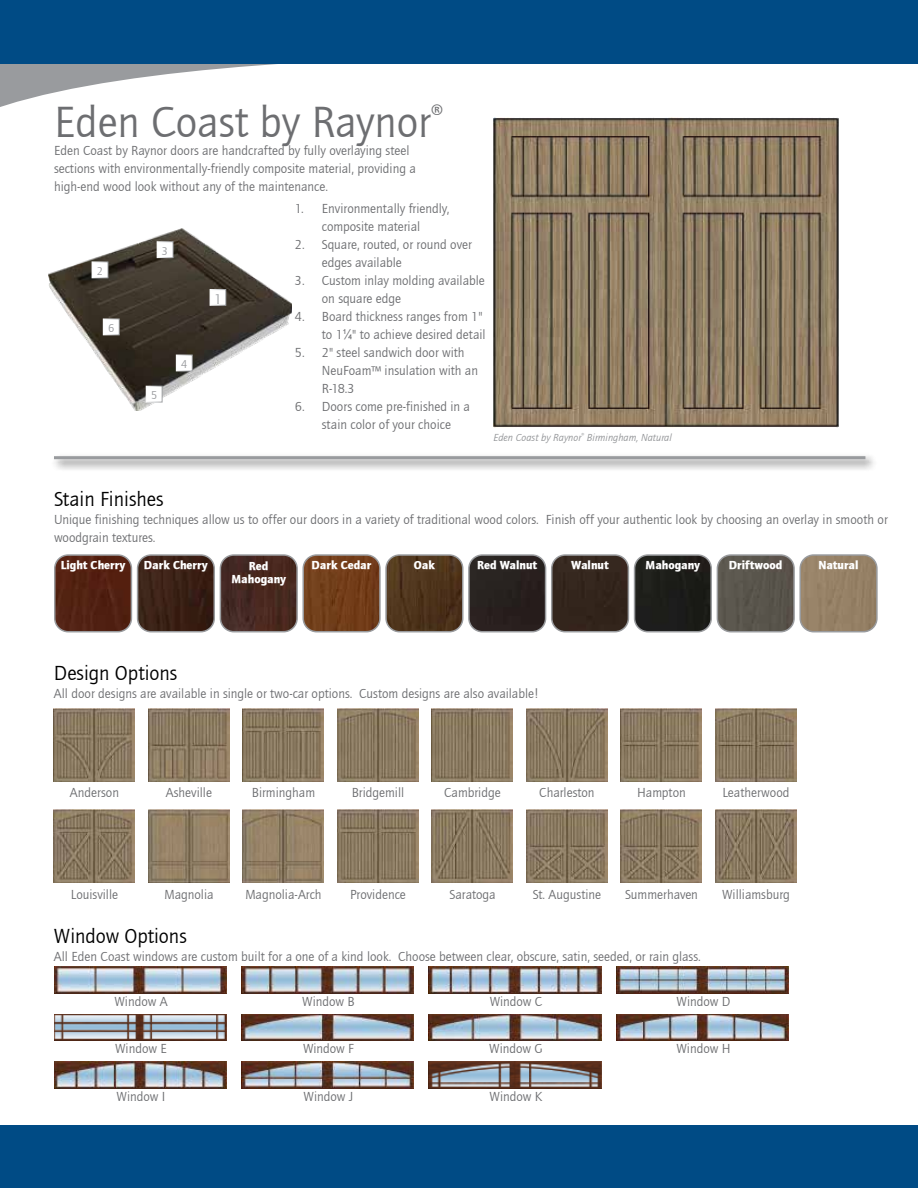
<style>
.page{position:relative;width:918px;height:1188px;background:#fff}
.page>*{position:absolute;margin:0;border:0;box-sizing:border-box;transform-origin:0 0}
.t1{font:45px "Quay Sans ITCTT Book";color:#6d6e71}
.t2{font:21px "Quay Sans ITCTT Book";color:#000}
.t3{font:14.7px "Quay Sans ITCTT Book";color:#999b9e}
.t4{font:13.5px/18px "Quay Sans ITCTT Book";color:#6d6e71}
.t5{font:12px/13.5px "Quay Sans ITCTT Black";color:#fff;text-align:center}
.t6{font:11.7px "Quay Sans ITCTT Book";color:#999b9e}
.t7{font:italic 10.5px "Quay Sans ITCTT Book";color:#939598}
.s1{font-family:"Arial Narrow"}
</style>
<div class="page">
<div style="left:0;top:1125px;width:918px;height:63px;background:#004b85"></div>
<img style="left:48px;top:229px;width:244px;height:181px">
<img style="left:56px;top:557px;width:75px;height:75px">
<div style="left:54px;top:554px;width:78px;height:78px;border:2px solid #999b9e;border-radius:14px"></div>
<img style="left:138px;top:557px;width:75px;height:75px">
<div style="left:137px;top:554px;width:78px;height:78px;border:2px solid #999b9e;border-radius:14px"></div>
<img style="left:220px;top:557px;width:76px;height:75px">
<div style="left:220px;top:554px;width:78px;height:78px;border:2px solid #999b9e;border-radius:14px"></div>
<img style="left:305px;top:557px;width:73px;height:75px">
<div style="left:302px;top:554px;width:79px;height:78px;border:2px solid #999b9e;border-radius:14px"></div>
<img style="left:388px;top:557px;width:73px;height:75px">
<div style="left:385px;top:554px;width:79px;height:78px;border:2px solid #999b9e;border-radius:14px"></div>
<div style="left:470px;top:557px;width:76px;height:75px;background:#292120"></div>
<div style="left:468px;top:554px;width:78px;height:78px;border:2px solid #999b9e;border-radius:14px"></div>
<div style="left:553px;top:557px;width:75px;height:75px;background:#33251c"></div>
<div style="left:551px;top:554px;width:78px;height:78px;border:2px solid #999b9e;border-radius:14px"></div>
<div style="left:635px;top:557px;width:75px;height:75px;background:#1d1d19"></div>
<div style="left:634px;top:554px;width:78px;height:78px;border:2px solid #999b9e;border-radius:14px"></div>
<div style="left:717px;top:557px;width:76px;height:75px;background:#59554c"></div>
<div style="left:717px;top:554px;width:78px;height:78px;border:2px solid #999b9e;border-radius:14px"></div>
<div style="left:802px;top:557px;width:73px;height:75px;background:#968166"></div>
<div style="left:799px;top:554px;width:79px;height:78px;border:2px solid #999b9e;border-radius:14px"></div>
<img style="left:54px;top:709px;width:81px;height:72px">
<img style="left:148px;top:709px;width:81px;height:72px">
<img style="left:243px;top:709px;width:81px;height:72px">
<img style="left:337px;top:709px;width:81px;height:72px">
<img style="left:432px;top:709px;width:81px;height:72px">
<img style="left:526px;top:709px;width:81px;height:72px">
<img style="left:621px;top:709px;width:81px;height:72px">
<img style="left:715px;top:709px;width:81px;height:72px">
<img style="left:54px;top:810px;width:81px;height:73px">
<img style="left:148px;top:810px;width:81px;height:73px">
<img style="left:243px;top:810px;width:81px;height:73px">
<img style="left:337px;top:810px;width:81px;height:73px">
<img style="left:432px;top:810px;width:81px;height:73px">
<img style="left:526px;top:810px;width:81px;height:73px">
<img style="left:621px;top:810px;width:81px;height:73px">
<img style="left:715px;top:810px;width:81px;height:73px">
<img style="left:54px;top:967px;width:172px;height:26px">
<img style="left:241px;top:967px;width:173px;height:26px">
<img style="left:429px;top:967px;width:172px;height:26px">
<img style="left:616px;top:967px;width:173px;height:26px">
<img style="left:54px;top:1014px;width:172px;height:27px">
<img style="left:241px;top:1014px;width:173px;height:27px">
<img style="left:429px;top:1014px;width:172px;height:27px">
<img style="left:616px;top:1014px;width:173px;height:27px">
<img style="left:54px;top:1062px;width:172px;height:26px">
<img style="left:241px;top:1062px;width:173px;height:26px">
<img style="left:429px;top:1062px;width:172px;height:26px">
<div style="left:51px;top:453px;width:827px;height:19px;background:#000;opacity:.75"></div>
<hr style="left:54px;top:456px;width:811px;height:3px;background:#999b9e">
<svg style="left:0;top:64px;width:277px;height:43px"></svg>
<div style="left:0;top:0;width:918px;height:64px;background:#004b85"></div>
<img style="left:493px;top:117px;width:346px;height:310px">
<div style="left:146px;top:386px;width:16px;height:16px;background:#fff"></div>
<div style="left:146px;top:386px;width:17px;height:17px;border:1px solid #fff"></div>
<div style="left:176px;top:355px;width:16px;height:16px;background:#fff"></div>
<div style="left:176px;top:355px;width:17px;height:16px;border:1px solid #fff"></div>
<div style="left:103px;top:319px;width:16px;height:16px;background:#fff"></div>
<div style="left:103px;top:319px;width:17px;height:16px;border:1px solid #fff"></div>
<div style="left:92px;top:262px;width:16px;height:16px;background:#fff"></div>
<div style="left:92px;top:262px;width:16px;height:16px;border:1px solid #fff"></div>
<div style="left:157px;top:242px;width:16px;height:16px;background:#fff"></div>
<div style="left:157px;top:241px;width:16px;height:17px;border:1px solid #fff"></div>
<div style="left:210px;top:290px;width:16px;height:15px;background:#fff"></div>
<div style="left:210px;top:289px;width:16px;height:17px;border:1px solid #fff"></div>
<h1 class="t1" style="left:54px;top:97px;width:391px">Eden Coast by Raynor<sup>®</sup></h1>
<p class="t4" style="left:54px;top:141px;width:363px">Eden Coast by Raynor doors are handcrafted by fully overlaying steel sections with environmentally-friendly composite material, providing a high-end wood look without any of the maintenance.</p>
<p class="t6" style="left:97px;top:265px;width:8px">2</p>
<p class="t6" style="left:108px;top:322px;width:8px">6</p>
<p class="t6" style="left:162px;top:245px;width:8px">3</p>
<p class="t6" style="left:151px;top:389px;width:8px">5</p>
<p class="t6" style="left:181px;top:358px;width:8px">4</p>
<p class="t3" style="left:214px;top:291px;width:9px">1</p>
<p class="t4" style="left:295px;top:200px;width:156px;text-align:center">1. Environmentally friendly, composite material</p>
<p class="t4" style="left:322px;top:236px;width:151px;text-indent:-27px">2. Square, routed, or round over edges available</p>
<p class="t4" style="left:322px;top:272px;width:165px;text-indent:-27px">3. Custom inlay molding available on square edge</p>
<p class="t4" style="left:295px;top:308px;width:192px;text-align:right">4. Board thickness ranges from 1" to 1<span class="s1">¼</span>" to achieve desired detail</p>
<p class="t4" style="left:322px;top:344px;width:158px;text-indent:-27px">5. 2" steel sandwich door with<br>NeuFoam™ insulation with an<br>R-18.3</p>
<p class="t4" style="left:295px;top:398px;width:177px;text-align:center">6. Doors come pre-finished in a stain color of your choice</p>
<p class="t7" style="left:493px;top:432px;width:180px">Eden Coast by Raynor<sup>®</sup> Birmingham, Natural</p>
<h2 class="t2" style="left:54px;top:488px;width:111px">Stain Finishes</h2>
<p class="t4" style="left:54px;top:511px;width:835px">Unique finishing techniques allow us to offer our doors in a variety of traditional wood colors. Finish off your authentic look by choosing an overlay in smooth or woodgrain textures.</p>
<p class="t5" style="left:61px;top:558px;width:66px">Light Cherry</p>
<p class="t5" style="left:144px;top:558px;width:65px">Dark Cherry</p>
<p class="t5" style="left:231px;top:559px;width:56px">Red<br>Mahogany</p>
<p class="t5" style="left:312px;top:558px;width:61px">Dark Cedar</p>
<p class="t5" style="left:414px;top:558px;width:23px">Oak</p>
<p class="t5" style="left:477px;top:558px;width:62px">Red Walnut</p>
<p class="t5" style="left:571px;top:558px;width:39px">Walnut</p>
<p class="t5" style="left:646px;top:558px;width:56px">Mahogany</p>
<p class="t5" style="left:729px;top:558px;width:55px">Driftwood</p>
<p class="t5" style="left:818px;top:558px;width:42px">Natural</p>
<h2 class="t2" style="left:54px;top:662px;width:125px">Design Options</h2>
<p class="t4" style="left:54px;top:685px;width:486px">All door designs are available in single or two-car options. Custom designs are also available!</p>
<p class="t4" style="left:70px;top:784px;width:51px">Anderson</p>
<p class="t4" style="left:166px;top:784px;width:48px">Asheville</p>
<p class="t4" style="left:252px;top:784px;width:65px">Birmingham</p>
<p class="t4" style="left:352px;top:784px;width:54px">Bridgemill</p>
<p class="t4" style="left:444px;top:784px;width:58px">Cambridge</p>
<p class="t4" style="left:539px;top:784px;width:57px">Charleston</p>
<p class="t4" style="left:637px;top:784px;width:50px">Hampton</p>
<p class="t4" style="left:722px;top:784px;width:69px">Leatherwood</p>
<p class="t4" style="left:71px;top:885px;width:49px">Louisville</p>
<p class="t4" style="left:164px;top:885px;width:51px">Magnolia</p>
<p class="t4" style="left:245px;top:885px;width:78px">Magnolia-Arch</p>
<p class="t4" style="left:350px;top:885px;width:57px">Providence</p>
<p class="t4" style="left:449px;top:885px;width:48px">Saratoga</p>
<p class="t4" style="left:533px;top:885px;width:70px">St. Augustine</p>
<p class="t4" style="left:625px;top:885px;width:74px">Summerhaven</p>
<p class="t4" style="left:722px;top:885px;width:69px">Williamsburg</p>
<h2 class="t2" style="left:54px;top:925px;width:134px">Window Options</h2>
<p class="t4" style="left:54px;top:948px;width:648px">All Eden Coast windows are custom built for a one of a kind look. Choose between clear, obscure, satin, seeded, or rain glass.</p>
<p class="t4" style="left:114px;top:993px;width:55px">Window A</p>
<p class="t4" style="left:302px;top:993px;width:54px">Window B</p>
<p class="t4" style="left:490px;top:993px;width:54px">Window C</p>
<p class="t4" style="left:677px;top:993px;width:55px">Window D</p>
<p class="t4" style="left:115px;top:1040px;width:53px">Window E</p>
<p class="t4" style="left:303px;top:1040px;width:52px">Window F</p>
<p class="t4" style="left:489px;top:1040px;width:55px">Window G</p>
<p class="t4" style="left:676px;top:1040px;width:56px">Window H</p>
<p class="t4" style="left:117px;top:1088px;width:50px">Window I</p>
<p class="t4" style="left:304px;top:1088px;width:51px">Window J</p>
<p class="t4" style="left:490px;top:1088px;width:54px">Window K</p>
</div>
